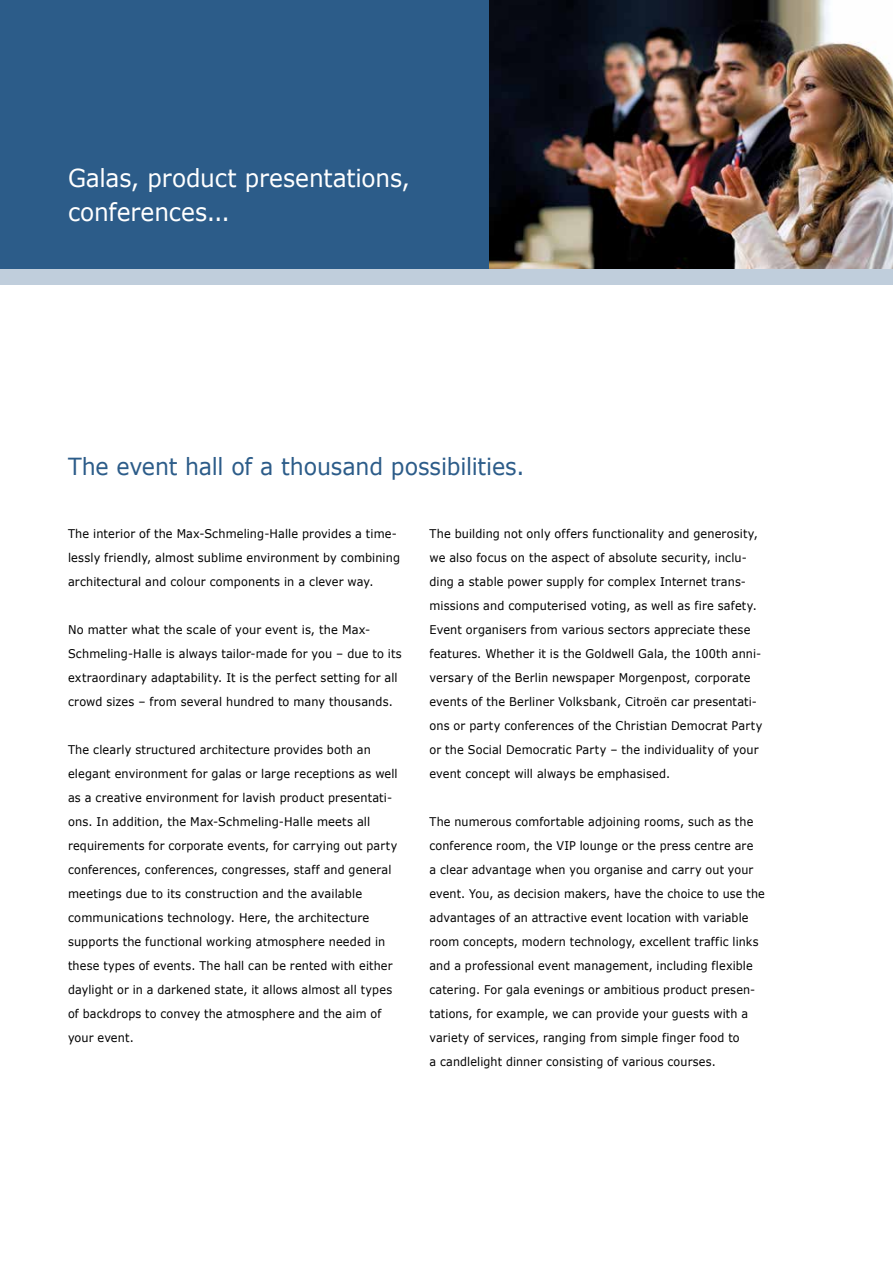
<style>
.page{position:relative;width:893px;height:1263px;background:#fff}
.page>*{position:absolute;margin:0;border:0;box-sizing:border-box;transform-origin:0 0}
.t1{font:24.75px/33.8px "Verdana";letter-spacing:-.005em;color:#fff;scale:.94 1}
.t2{font:23.55px "Verdana";letter-spacing:-.01em;color:#2c5c89;scale:.94 1}
.t3{font:12px/24px "Verdana";letter-spacing:.01em;color:#000;scale:.94 1}
.t4{font:12px/24px "Verdana";letter-spacing:.01em;color:#000;scale:.93 1}
.t5{font:12px/24px "Verdana";letter-spacing:.01em;color:#000;scale:.95 1}
</style>
<div class="page">
<div style="left:0;top:0;width:893px;height:269px;background:#2c5c89"></div>
<img style="left:489px;top:0;width:404px;height:269px">
<div style="left:0;top:269px;width:893px;height:16px;background:#c0cedc"></div>
<h1 class="t1" style="left:68px;top:161px;width:365px">Galas, product presentations, conferences...</h1>
<h2 class="t2" style="left:68px;top:452px;width:487px">The event hall of a thousand possibilities.</h2>
<p class="t3" style="left:68px;top:521px;width:355px">The interior of the Max-Schmeling-Halle provides a time&shy;lessly friendly, almost sublime environment by combining architectural and colour components in a clever way.</p>
<p class="t5" style="left:68px;top:617px;width:353px">No matter what the scale of your event is, the Max-Schmeling-Halle is always tailor-made for you – due to its extraordinary adaptability. It is the perfect setting for all crowd sizes – from several hundred to many thousands.</p>
<p class="t3" style="left:68px;top:737px;width:352px">The clearly structured architecture provides both an elegant environment for galas or large receptions as well as a creative environment for lavish product presentati&shy;ons. In addition, the Max-Schmeling-Halle meets all requirements for corporate events, for carrying out party conferences, conferences, congresses, staff and general meetings due to its construction and the available communications technology. Here, the architecture supports the functional working atmosphere needed in these types of events. The hall can be rented with either daylight or in a darkened state, it allows almost all types of backdrops to convey the atmosphere and the aim of your event.</p>
<p class="t3" style="left:429px;top:521px;width:356px">The building not only offers functionality and generosity, we also focus on the aspect of absolute security, inclu&shy;ding a stable power supply for complex Internet trans&shy;missions and computerised voting, as well as fire safety.<br>Event organisers from various sectors appreciate these features. Whether it is the Goldwell Gala, the 100th anni&shy;versary of the Berlin newspaper Morgenpost, corporate events of the Berliner Volksbank, Citroën car presentati&shy;ons or party conferences of the Christian Democrat Party or the Social Democratic Party – the individuality of your event concept will always be emphasised.</p>
<p class="t4" style="left:429px;top:809px;width:362px">The numerous comfortable adjoining rooms, such as the conference room, the VIP lounge or the press centre are<br>a clear advantage when you organise and carry out your event. You, as decision makers, have the choice to use the advantages of an attractive event location with variable room concepts, modern technology, excellent traffic links and a professional event management, including flexible catering. For gala evenings or ambitious product presen&shy;tations, for example, we can provide your guests with a variety of services, ranging from simple finger food to<br>a candlelight dinner consisting of various courses.</p>
</div>
